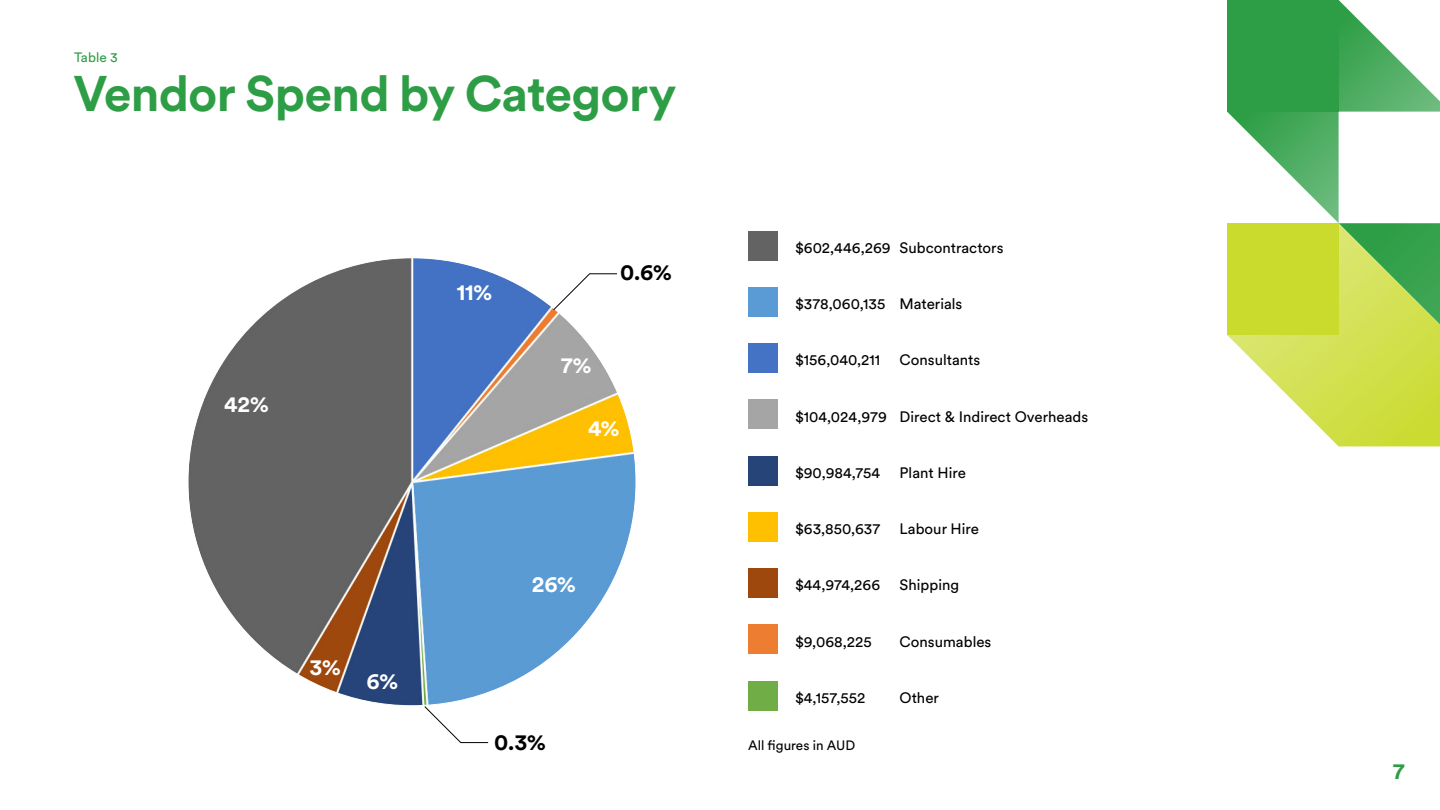
<style>
.page{position:relative;width:1440px;height:810px;background:#fff}
.page>*{position:absolute;margin:0;border:0;box-sizing:border-box;transform-origin:0 0}
.t1{font:700 49.5px "Circular XX";letter-spacing:-.015em;color:#2e9e46}
.t2{font:700 22.5px "Circular XX";color:#fff}
.t3{font:700 22.5px "Circular XX";color:#000}
.t4{font:700 22.5px "Circular XX";color:#2e9e46}
.t5{font:15px "Circular XX";color:#000}
.t6{font:13.5px "Circular XX";color:#000}
.t7{font:13.5px "Circular XX";color:#2e9e46}
</style>
<div class="page">
<img style="left:188px;top:258px;width:448px;height:448px;border-radius:224px">
<div style="left:748px;top:231px;width:30px;height:30px;background:#636363"></div>
<div style="left:748px;top:287px;width:30px;height:30px;background:#5b9bd5"></div>
<div style="left:748px;top:343px;width:30px;height:30px;background:#4472c4"></div>
<div style="left:748px;top:399px;width:30px;height:30px;background:#a5a5a5"></div>
<div style="left:748px;top:456px;width:30px;height:30px;background:#264478"></div>
<div style="left:748px;top:512px;width:30px;height:30px;background:#ffc000"></div>
<div style="left:748px;top:568px;width:30px;height:30px;background:#9e480e"></div>
<div style="left:748px;top:624px;width:30px;height:30px;background:#ed7d31"></div>
<div style="left:748px;top:681px;width:30px;height:30px;background:#70ad47"></div>
<svg style="left:1227px;top:0;width:213px;height:223px"></svg>
<svg style="left:1227px;top:223px;width:213px;height:223px"></svg>
<div style="left:1227px;top:0;width:112px;height:112px;background:#2e9e46"></div>
<div style="left:1227px;top:223px;width:112px;height:112px;background:#cbdb2e"></div>
<svg style="left:553px;top:273px;width:64px;height:38px"></svg>
<svg style="left:424px;top:706px;width:65px;height:37px"></svg>
<p class="t7" style="left:74px;top:48px;width:45px">Table 3</p>
<h1 class="t1" style="left:74px;top:60px;width:605px">Vendor Spend by Category</h1>
<h2 class="t2" style="left:224px;top:389px;width:46px">42%</h2>
<h2 class="t2" style="left:310px;top:652px;width:33px">3%</h2>
<h2 class="t2" style="left:367px;top:666px;width:33px">6%</h2>
<h2 class="t2" style="left:457px;top:277px;width:37px">11%</h2>
<h2 class="t3" style="left:620px;top:257px;width:53px">0.6%</h2>
<h2 class="t2" style="left:561px;top:350px;width:32px">7%</h2>
<h2 class="t2" style="left:588px;top:412px;width:33px">4%</h2>
<h2 class="t2" style="left:532px;top:569px;width:45px">26%</h2>
<h2 class="t3" style="left:494px;top:727px;width:53px">0.3%</h2>
<p class="t5" style="left:795px;top:238px;width:210px">$602,446,269 Subcontractors</p>
<p class="t5" style="left:795px;top:294px;width:169px">$378,060,135 Materials</p>
<p class="t5" style="left:795px;top:350px;width:86px">$156,040,211</p>
<p class="t5" style="left:900px;top:350px;width:82px">Consultants</p>
<p class="t5" style="left:795px;top:406px;width:294px">$104,024,979 Direct &amp; Indirect Overheads</p>
<p class="t5" style="left:795px;top:463px;width:87px">$90,984,754</p>
<p class="t5" style="left:900px;top:463px;width:68px">Plant Hire</p>
<p class="t5" style="left:795px;top:519px;width:86px">$63,850,637</p>
<p class="t5" style="left:900px;top:519px;width:81px">Labour Hire</p>
<p class="t5" style="left:795px;top:575px;width:86px">$44,974,266</p>
<p class="t5" style="left:900px;top:575px;width:61px">Shipping</p>
<p class="t5" style="left:795px;top:631px;width:78px">$9,068,225</p>
<p class="t5" style="left:900px;top:631px;width:93px">Consumables</p>
<p class="t5" style="left:795px;top:688px;width:72px">$4,157,552</p>
<p class="t5" style="left:900px;top:688px;width:41px">Other</p>
<p class="t6" style="left:748px;top:736px;width:109px">All figures in AUD</p>
<h2 class="t4" style="left:1393px;top:756px;width:13px">7</h2>
</div>
